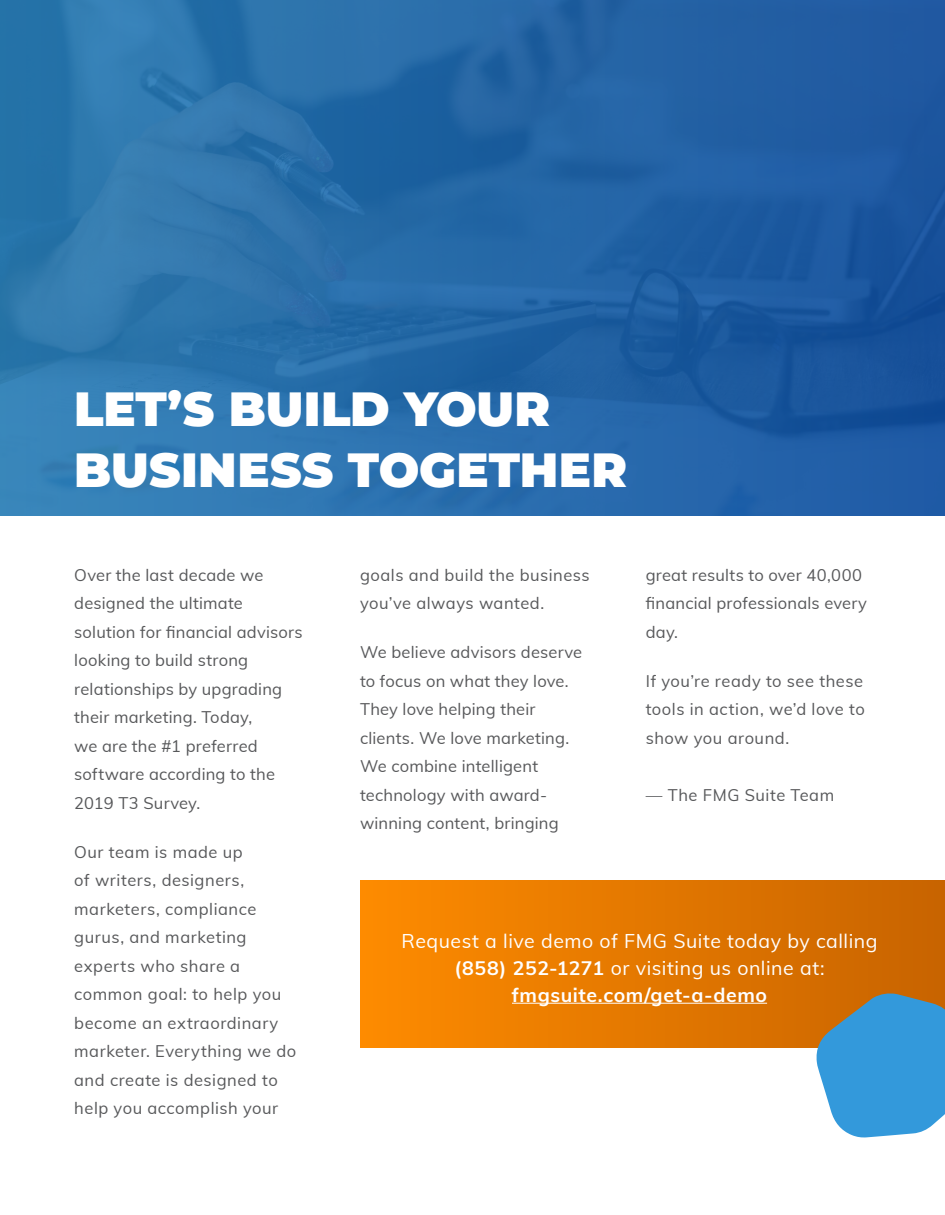
<style>
.page{position:relative;width:945px;height:1215px;background:#fff}
.page>*{position:absolute;margin:0;border:0;box-sizing:border-box;transform-origin:0 0}
.t1{font:900 48px "Montserrat";letter-spacing:.005em;color:#fff}
.quote_copy{font:19.5px/27px "Muli";letter-spacing:.025em;color:#fff;text-align:center}
.body{font:16.5px/28.5px "Muli";letter-spacing:.015em;color:#57585a}
.body-2{font:16.5px "Muli";letter-spacing:.035em;color:#57585a}
.s1{font-weight:700}
</style>
<div class="page">
<div style="left:1px;top:0;width:943px;height:516px;background:linear-gradient(to right,#327fb2,#1a549e)"></div>
<div style="left:360px;top:881px;width:585px;height:166px;background:linear-gradient(to right,#fe8b00,#c76300)"></div>
<hr style="left:512px;top:1003px;width:255px;height:1px;background:#fff">
<svg style="left:815px;top:993px;width:130px;height:145px;background:#559cc6"></svg>
<p class="t1" style="left:74px;top:373px;width:478px">LET’S BUILD YOUR</p>
<p class="t1" style="left:74px;top:434px;width:555px">BUSINESS TOGETHER</p>
<p class="body" style="left:74px;top:560px;width:230px">Over the last decade we designed the ultimate solution for financial advisors looking to build strong relationships by upgrading their marketing. Today,<br>we are the #1 preferred software according to the<br>2019 T3 Survey.</p>
<p class="body" style="left:74px;top:837px;width:223px">Our team is made up<br>of writers, designers, marketers, compliance gurus, and marketing experts who share a common goal: to help you become an extraordinary marketer. Everything we do and create is designed to help you accomplish your</p>
<p class="body" style="left:360px;top:560px;width:231px">goals and build the business you’ve always wanted.</p>
<p class="body" style="left:360px;top:637px;width:224px">We believe advisors deserve to focus on what they love.<br>They love helping their clients. We love marketing.<br>We combine intelligent technology with award&shy;winning content, bringing</p>
<p class="body" style="left:646px;top:560px;width:223px">great results to over 40,000 financial professionals every day.</p>
<p class="body" style="left:646px;top:666px;width:221px;text-align:justify">If you’re ready to see these tools in action, we’d love to show you around.</p>
<p class="body-2" style="left:646px;top:783px;width:190px">— The FMG Suite Team</p>
<p class="quote_copy" style="left:401px;top:926px;width:478px">Request a live demo of FMG Suite today by calling <span class="s1">(858) 252-1271</span> or visiting us online at: <span class="s1">fmgsuite.com/get-a-demo</span></p>
</div>
